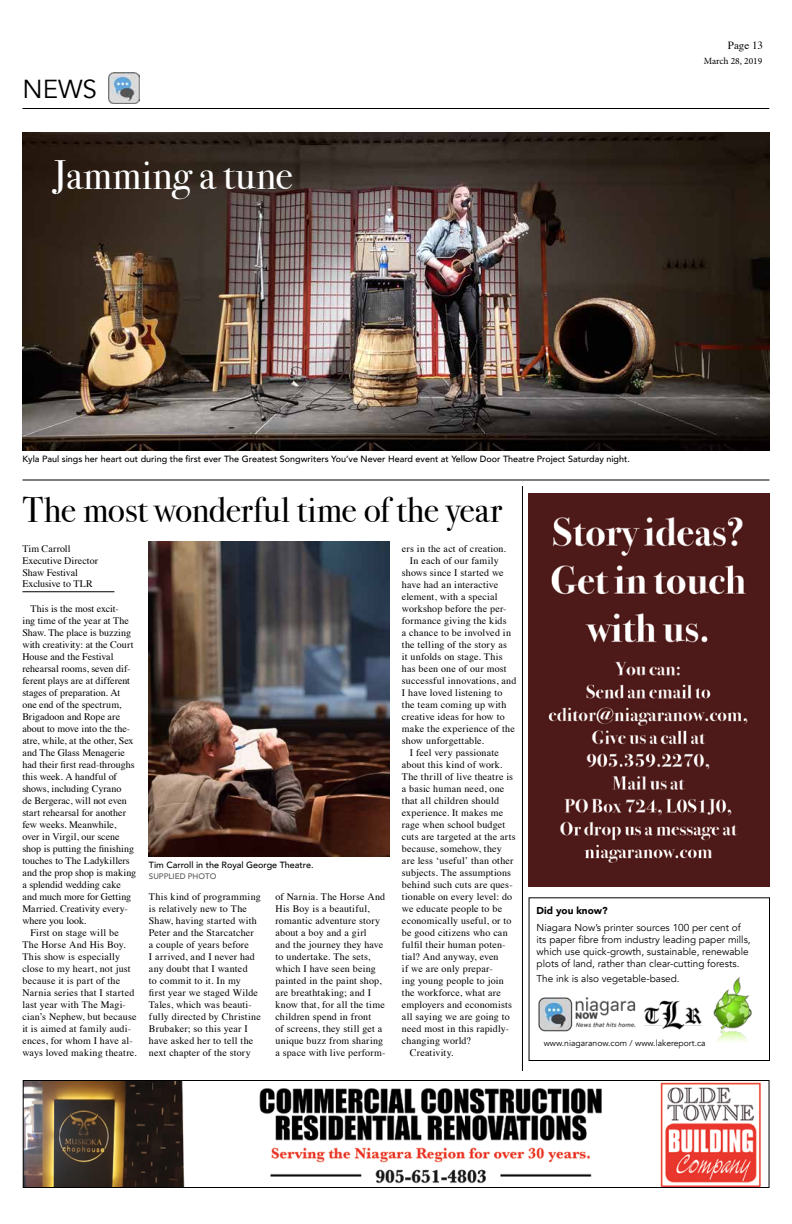
<style>
.page{position:relative;width:792px;height:1224px;background:#fff}
.page>*{position:absolute;margin:0;border:0;box-sizing:border-box;transform-origin:0 0}
.t1{font:41px "Bodoni Svty Two ITCTT";letter-spacing:.01em;color:#fff}
.t2{font:36px "Bodoni Svty Two ITCTT";letter-spacing:-.01em;color:#000}
.t3{font:26px "Avenir";color:#000}
.t4{font:11px "Times";color:#000}
.t5{font:10px/12px "Times";letter-spacing:.015em;color:#000}
.t6{font:10px/12px "Avenir";color:#000}
.t7{font:10px "Times";letter-spacing:-.005em;color:#000}
.t8{font:10px "Times";letter-spacing:-.01em;color:#000}
.t9{font:10px "Times";letter-spacing:-.015em;color:#000}
.t10{font:900 10px "Avenir";color:#000}
.t11{font:9.5px "Minion Pro";letter-spacing:-.005em;color:#000}
.t12{font:500 9px "Avenir";color:#000}
.t13{font:8.6px "Avenir";color:#000}
.t14{font:500 8px "Avenir";color:#58595b}
</style>
<div class="page">
<hr style="left:22px;top:108px;width:747px;height:1px;background:#000">
<img style="left:109px;top:72px;width:31px;height:31px">
<img style="left:538px;top:997px;width:162px;height:35px">
<div style="left:529px;top:897px;width:241px;height:164px;border:1px solid #000"></div>
<img style="left:700px;top:978px;width:52px;height:64px">
<img style="left:25px;top:1082px;width:736px;height:104px">
<div style="left:23px;top:1080px;width:747px;height:108px;border:1px solid #000"></div>
<img style="left:529px;top:493px;width:240px;height:394px">
<hr style="left:522px;top:486px;width:1px;height:585px;background:#000">
<hr style="left:22px;top:592px;width:92px;height:1px;background:#000">
<img style="left:149px;top:542px;width:241px;height:315px">
<hr style="left:22px;top:480px;width:747px;height:1px;background:#000">
<img style="left:22px;top:132px;width:748px;height:318px">
<p class="t4" style="left:728px;top:35px;width:37px">Page 13</p>
<h3 class="t3" style="left:22px;top:74px;width:76px">NEWS</h3>
<h1 class="t1" style="left:53px;top:141px;width:241px">Jamming a tune</h1>
<p class="t11" style="left:704px;top:54px;width:60px">March 28, 2019</p>
<p class="t12" style="left:22px;top:451px;width:609px">Kyla Paul sings her heart out during the first ever The Greatest Songwriters You’ve Never Heard event at Yellow Door Theatre Project Saturday night.</p>
<h2 class="t2" style="left:22px;top:480px;width:481px">The most wonderful time of the year</h2>
<p class="t5" style="left:22px;top:542px;width:77px">Tim Carroll<br>Executive Director<br>Shaw Festival</p>
<p class="t9" style="left:22px;top:574px;width:72px">Exclusive to TLR</p>
<p class="t5" style="left:30px;top:602px;width:90px">This is the most excit-</p>
<p class="t5" style="left:22px;top:614px;width:108px">ing time of the year at The</p>
<p class="t5" style="left:22px;top:626px;width:110px">Shaw. The place is buzzing</p>
<p class="t5" style="left:22px;top:638px;width:112px">with creativity: at the Court</p>
<p class="t5" style="left:22px;top:650px;width:93px">House and the Festival</p>
<p class="t5" style="left:22px;top:662px;width:109px">rehearsal rooms, seven dif-</p>
<p class="t7" style="left:22px;top:671px;width:109px">ferent plays are at different</p>
<p class="t5" style="left:22px;top:686px;width:99px">stages of preparation. At</p>
<p class="t5" style="left:22px;top:698px;width:101px">one end of the spectrum,</p>
<p class="t7" style="left:22px;top:707px;width:99px">Brigadoon and Rope are</p>
<p class="t5" style="left:22px;top:722px;width:109px">about to move into the the-</p>
<p class="t5" style="left:22px;top:734px;width:113px">atre, while, at the other, Sex</p>
<p class="t7" style="left:22px;top:743px;width:104px">and The Glass Menagerie</p>
<p class="t5" style="left:22px;top:758px;width:114px">had their first read-throughs</p>
<p class="t5" style="left:22px;top:770px;width:96px">this week. A handful of</p>
<p class="t7" style="left:22px;top:779px;width:101px">shows, including Cyrano</p>
<p class="t5" style="left:22px;top:794px;width:106px">de Bergerac, will not even</p>
<p class="t5" style="left:22px;top:806px;width:105px">start rehearsal for another</p>
<p class="t8" style="left:22px;top:815px;width:95px">few weeks. Meanwhile,</p>
<p class="t5" style="left:22px;top:830px;width:99px">over in Virgil, our scene</p>
<p class="t5" style="left:22px;top:842px;width:113px">shop is putting the finishing</p>
<p class="t5" style="left:22px;top:854px;width:109px">touches to The Ladykillers</p>
<p class="t5" style="left:22px;top:866px;width:115px">and the prop shop is making</p>
<p class="t7" style="left:22px;top:875px;width:100px">a splendid wedding cake</p>
<p class="t7" style="left:22px;top:887px;width:110px">and much more for Getting</p>
<p class="t5" style="left:22px;top:902px;width:107px">Married. Creativity every-</p>
<p class="t7" style="left:22px;top:911px;width:65px">where you look.</p>
<p class="t5" style="left:30px;top:926px;width:90px">First on stage will be</p>
<p class="t5" style="left:22px;top:938px;width:105px">The Horse And His Boy.</p>
<p class="t5" style="left:22px;top:950px;width:99px">This show is especially</p>
<p class="t5" style="left:22px;top:962px;width:110px">close to my heart, not just</p>
<p class="t5" style="left:22px;top:974px;width:99px">because it is part of the</p>
<p class="t5" style="left:22px;top:986px;width:113px">Narnia series that I started</p>
<p class="t5" style="left:22px;top:998px;width:105px">last year with The Magi-</p>
<p class="t5" style="left:22px;top:1010px;width:116px">cian’s Nephew, but because</p>
<p class="t5" style="left:22px;top:1022px;width:110px">it is aimed at family audi-</p>
<p class="t5" style="left:22px;top:1034px;width:112px">ences, for whom I have al-</p>
<p class="t5" style="left:22px;top:1046px;width:116px">ways loved making theatre.</p>
<p class="t12" style="left:149px;top:857px;width:166px">Tim Carroll in the Royal George Theatre.</p>
<p class="t14" style="left:149px;top:869px;width:69px">SUPPLIED PHOTO</p>
<p class="t5" style="left:149px;top:890px;width:113px">This kind of programming is relatively new to The<br>Shaw, having started with<br>Peter and the Starcatcher<br>a couple of years before<br>I arrived, and I never had any doubt that I wanted<br>to commit to it. In my<br>first year we staged Wilde<br>Tales, which was beauti&shy;fully directed by Christine<br>Brubaker; so this year I have asked her to tell the next chapter of the story</p>
<p class="t5" style="left:275px;top:890px;width:112px">of Narnia. The Horse And<br>His Boy is a beautiful, romantic adventure story about a boy and a girl<br>and the journey they have to undertake. The sets, which I have seen being painted in the paint shop, are breathtaking; and I know that, for all the time children spend in front<br>of screens, they still get a unique buzz from sharing a space with live perform-</p>
<p class="t5" style="left:402px;top:542px;width:106px">ers in the act of creation.</p>
<p class="t5" style="left:410px;top:554px;width:90px">In each of our family</p>
<p class="t5" style="left:402px;top:566px;width:103px">shows since I started we</p>
<p class="t5" style="left:402px;top:578px;width:98px">have had an interactive</p>
<p class="t5" style="left:402px;top:590px;width:97px">element, with a special</p>
<p class="t5" style="left:402px;top:602px;width:106px">workshop before the per-</p>
<p class="t5" style="left:402px;top:614px;width:106px">formance giving the kids</p>
<p class="t5" style="left:402px;top:626px;width:111px">a chance to be involved in</p>
<p class="t5" style="left:402px;top:638px;width:107px">the telling of the story as</p>
<p class="t5" style="left:402px;top:650px;width:102px">it unfolds on stage. This</p>
<p class="t5" style="left:402px;top:662px;width:106px">has been one of our most</p>
<p class="t5" style="left:402px;top:674px;width:116px">successful innovations, and</p>
<p class="t5" style="left:402px;top:686px;width:102px">I have loved listening to</p>
<p class="t5" style="left:402px;top:698px;width:106px">the team coming up with</p>
<p class="t5" style="left:402px;top:710px;width:104px">creative ideas for how to</p>
<p class="t5" style="left:402px;top:722px;width:114px">make the experience of the</p>
<p class="t5" style="left:402px;top:734px;width:84px">show unforgettable.</p>
<p class="t5" style="left:410px;top:746px;width:90px">I feel very passionate</p>
<p class="t5" style="left:402px;top:758px;width:102px">about this kind of work.</p>
<p class="t5" style="left:402px;top:770px;width:113px">The thrill of live theatre is</p>
<p class="t5" style="left:402px;top:782px;width:104px">a basic human need, one</p>
<p class="t5" style="left:402px;top:794px;width:99px">that all children should</p>
<p class="t5" style="left:402px;top:806px;width:103px">experience. It makes me</p>
<p class="t5" style="left:402px;top:818px;width:105px">rage when school budget</p>
<p class="t5" style="left:402px;top:830px;width:115px">cuts are targeted at the arts</p>
<p class="t5" style="left:402px;top:842px;width:101px">because, somehow, they</p>
<p class="t5" style="left:402px;top:854px;width:113px">are less ‘useful’ than other</p>
<p class="t5" style="left:402px;top:866px;width:111px">subjects. The assumptions</p>
<p class="t5" style="left:402px;top:878px;width:112px">behind such cuts are ques-</p>
<p class="t5" style="left:402px;top:890px;width:112px">tionable on every level: do</p>
<p class="t5" style="left:402px;top:902px;width:102px">we educate people to be</p>
<p class="t5" style="left:402px;top:914px;width:111px">economically useful, or to</p>
<p class="t5" style="left:402px;top:926px;width:107px">be good citizens who can</p>
<p class="t5" style="left:402px;top:938px;width:105px">fulfil their human poten-</p>
<p class="t5" style="left:402px;top:950px;width:98px">tial? And anyway, even</p>
<p class="t5" style="left:402px;top:962px;width:92px">if we are only prepar-</p>
<p class="t5" style="left:402px;top:974px;width:104px">ing young people to join</p>
<p class="t5" style="left:402px;top:986px;width:100px">the workforce, what are</p>
<p class="t5" style="left:402px;top:998px;width:112px">employers and economists</p>
<p class="t5" style="left:402px;top:1010px;width:109px">all saying we are going to</p>
<p class="t5" style="left:402px;top:1022px;width:109px">need most in this rapidly-</p>
<p class="t5" style="left:402px;top:1034px;width:70px">changing world?</p>
<p class="t5" style="left:410px;top:1046px;width:45px">Creativity.</p>
<p class="t10" style="left:537px;top:902px;width:73px">Did you know?</p>
<p class="t6" style="left:537px;top:922px;width:216px">Niagara Now’s printer sources 100 per cent of its paper fibre from industry leading paper mills, which use quick-growth, sustainable, renewable plots of land, rather than clear-cutting forests.</p>
<p class="t6" style="left:537px;top:973px;width:145px">The ink is also vegetable-based.</p>
<p class="t13" style="left:544px;top:1038px;width:163px">www.niagaranow.com / www.lakereport.ca</p>
</div>
